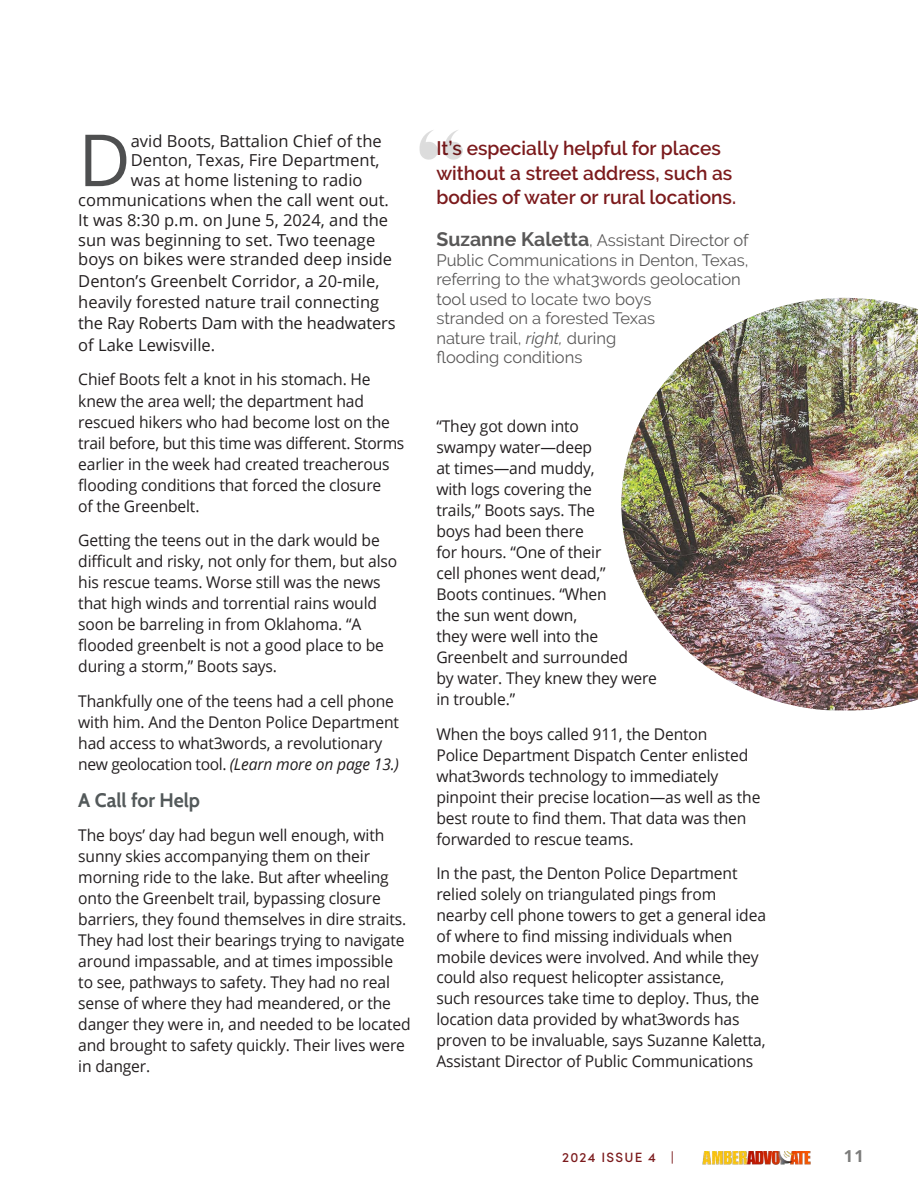
<style>
.page{position:relative;width:918px;height:1188px;background:#fff}
.page>*{position:absolute;margin:0;border:0;box-sizing:border-box;transform-origin:0 0}
.Drop_Cap__feature{font:72px "Open Sans";color:#4e4f50}
.body{font:600 19.5px/24.2px "Raleway";color:#7b1a1c}
.Bold_Section_Heading{font:700 19.5px "Cabin";color:#53595a}
.Drop_Cap__feature-2{font:16.5px/21.3px "Open Sans";color:#231f20}
.Feature_Section_Subhead{font:16.5px/19.5px "Raleway";color:#595858}
.t1{font:700 16.5px "Open Sans";color:#7c7c7b}
.body-2{font:16.2px/21px "Open Sans";letter-spacing:-.01em;color:#231f20}
.t2{font:500 13.5px "Sofia Pro";letter-spacing:.09em;color:#7b1a1c}
.s1{font-style:italic}
.s2{font-weight:700;font-size:19.5px}
</style>
<div class="page">
<img style="left:702px;top:1151px;width:109px;height:14px">
<img style="left:420px;top:130px;width:42px;height:30px">
<img style="left:621px;top:298px;width:297px;height:413px">
<p class="Drop_Cap__feature" style="left:78px;top:111px;width:54px">D</p>
<p class="Drop_Cap__feature-2" style="left:131px;top:129px;width:253px">avid Boots, Battalion Chief of the</p>
<p class="Drop_Cap__feature-2" style="left:131px;top:149px;width:250px">Denton, Texas, Fire Department,</p>
<p class="Drop_Cap__feature-2" style="left:131px;top:169px;width:233px">was at home listening to radio</p>
<p class="Drop_Cap__feature-2" style="left:78px;top:189px;width:312px">communications when the call went out.</p>
<p class="Drop_Cap__feature-2" style="left:78px;top:209px;width:311px">It was 8:30 p.m. on June 5, 2024, and the</p>
<p class="Drop_Cap__feature-2" style="left:78px;top:228px;width:298px">sun was beginning to set. Two teenage</p>
<p class="Drop_Cap__feature-2" style="left:78px;top:248px;width:315px">boys on bikes were stranded deep inside</p>
<p class="Drop_Cap__feature-2" style="left:78px;top:270px;width:319px">Denton’s Greenbelt Corridor, a 20-mile, heavily forested nature trail connecting the Ray Roberts Dam with the headwaters of Lake Lewisville.</p>
<p class="body-2" style="left:78px;top:369px;width:328px">Chief Boots felt a knot in his stomach. He knew the area well; the department had rescued hikers who had become lost on the trail before, but this time was different. Storms earlier in the week had created treacherous flooding conditions that forced the closure<br>of the Greenbelt.</p>
<p class="body-2" style="left:78px;top:529px;width:320px">Getting the teens out in the dark would be difficult and risky, not only for them, but also his rescue teams. Worse still was the news that high winds and torrential rains would soon be barreling in from Oklahoma. “A flooded greenbelt is not a good place to be during a storm,” Boots says.</p>
<p class="body-2" style="left:78px;top:690px;width:322px">Thankfully one of the teens had a cell phone with him. And the Denton Police Department had access to what3words, a revolutionary new geolocation tool. <span class="s1">(Learn more on page 13.)</span></p>
<p class="Bold_Section_Heading" style="left:78px;top:788px;width:123px">A Call for Help</p>
<p class="body-2" style="left:78px;top:824px;width:334px">The boys’ day had begun well enough, with sunny skies accompanying them on their morning ride to the lake. But after wheeling onto the Greenbelt trail, bypassing closure barriers, they found themselves in dire straits.<br>They had lost their bearings trying to navigate around impassable, and at times impossible to see, pathways to safety. They had no real sense of where they had meandered, or the danger they were in, and needed to be located and brought to safety quickly. Their lives were in danger.</p>
<p class="body" style="left:436px;top:137px;width:301px">It’s especially helpful for places without a street address, such as bodies of water or rural locations.</p>
<p class="Feature_Section_Subhead" style="left:436px;top:231px;width:314px"><span class="s2">Suzanne Kaletta</span>, Assistant Director of<br>Public Communications in Denton, Texas, referring to the what3words geolocation tool used to locate two boys<br>stranded on a forested Texas<br>nature trail, <span class="s1">right,</span> during<br>flooding conditions</p>
<p class="body-2" style="left:436px;top:416px;width:222px">“They got down into<br>swampy water—deep<br>at times—and muddy,<br>with logs covering the<br>trails,” Boots says. The<br>boys had been there<br>for hours. “One of their<br>cell phones went dead,”<br>Boots continues. “When<br>the sun went down,<br>they were well into the<br>Greenbelt and surrounded<br>by water. They knew they were in trouble.”</p>
<p class="body-2" style="left:436px;top:723px;width:326px">When the boys called 911, the Denton<br>Police Department Dispatch Center enlisted what3words technology to immediately pinpoint their precise location—as well as the best route to find them. That data was then forwarded to rescue teams.</p>
<p class="body-2" style="left:436px;top:863px;width:331px">In the past, the Denton Police Department relied solely on triangulated pings from nearby cell phone towers to get a general idea of where to find missing individuals when mobile devices were involved. And while they could also request helicopter assistance,<br>such resources take time to deploy. Thus, the location data provided by what3words has proven to be invaluable, says Suzanne Kaletta, Assistant Director of Public Communications</p>
<p class="t2" style="left:562px;top:1148px;width:113px">2024 ISSUE 4 |</p>
<p class="t1" style="left:844px;top:1144px;width:22px">11</p>
</div>
